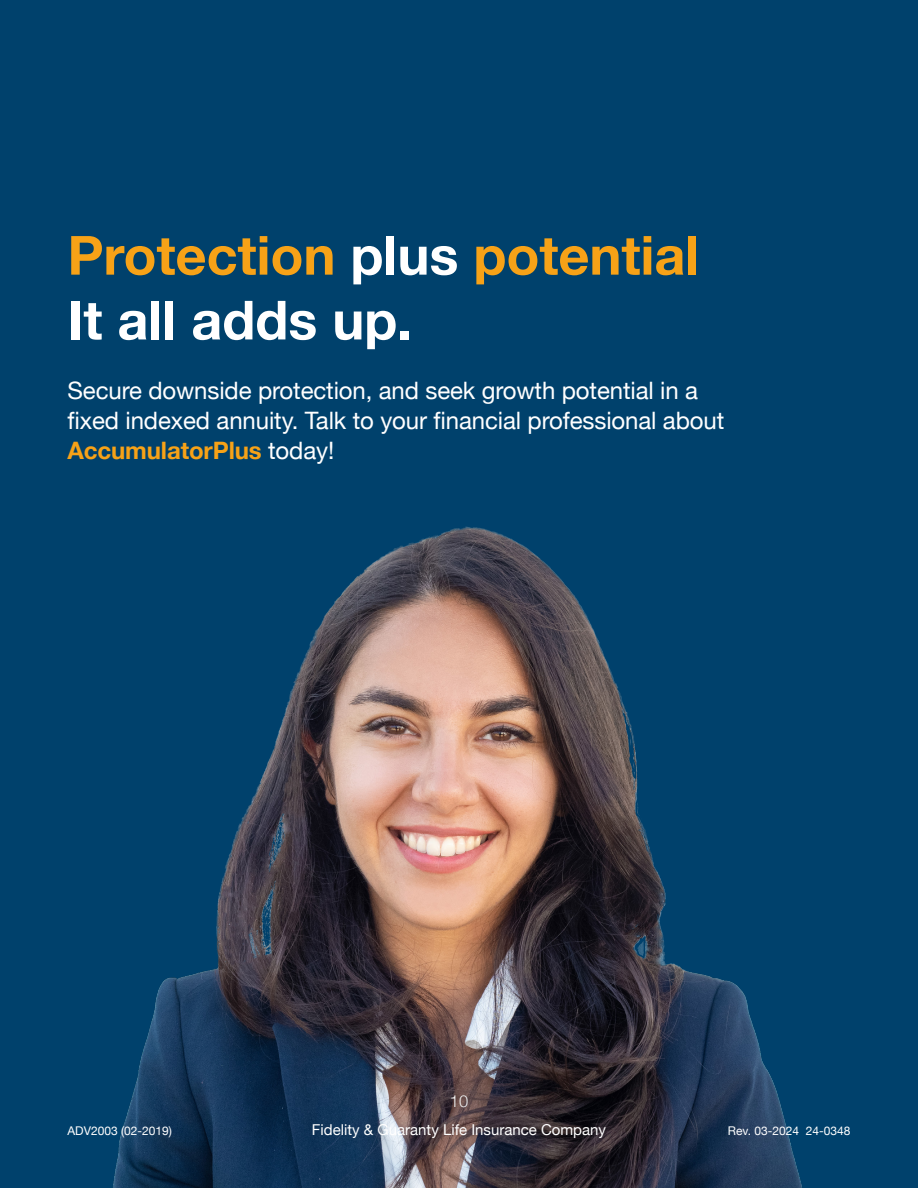
<style>
.page{position:relative;width:918px;height:1188px;background:#00416c}
.page>*{position:absolute;margin:0;border:0;box-sizing:border-box;transform-origin:0 0}
.t1{font:700 54px/64.8px "Helvetica Neue";color:#f7a217}
.t2{font:24px/30px "Helvetica Neue";letter-spacing:-.005em;color:#fff}
.t3{font:300 16.5px "Helvetica Neue";color:#f2f4f4}
.t4{font:15px "Helvetica Neue";color:#fff}
.t5{font:12px "Helvetica Neue";color:#fff}
.s1{color:#fff}
.s2{font-weight:700;color:#f7a217}
</style>
<div class="page">
<img style="left:113px;top:526px;width:689px;height:662px">
<h1 class="t1" style="left:68px;top:224px;width:633px">Protection <span class="s1">plus</span> potential<br><span class="s1">It all adds up.</span></h1>
<p class="t2" style="left:68px;top:377px;width:658px">Secure downside protection, and seek growth potential in a fixed indexed annuity. Talk to your financial professional about<br><span class="s2">AccumulatorPlus</span> today!</p>
<p class="t3" style="left:450px;top:1088px;width:20px">10</p>
<p class="t5" style="left:68px;top:1122px;width:106px">ADV2003 (02-2019)</p>
<p class="t4" style="left:312px;top:1119px;width:296px">Fidelity &amp; Guaranty Life Insurance Company</p>
<p class="t5" style="left:728px;top:1122px;width:124px">Rev. 03-2024 24-0348</p>
</div>
